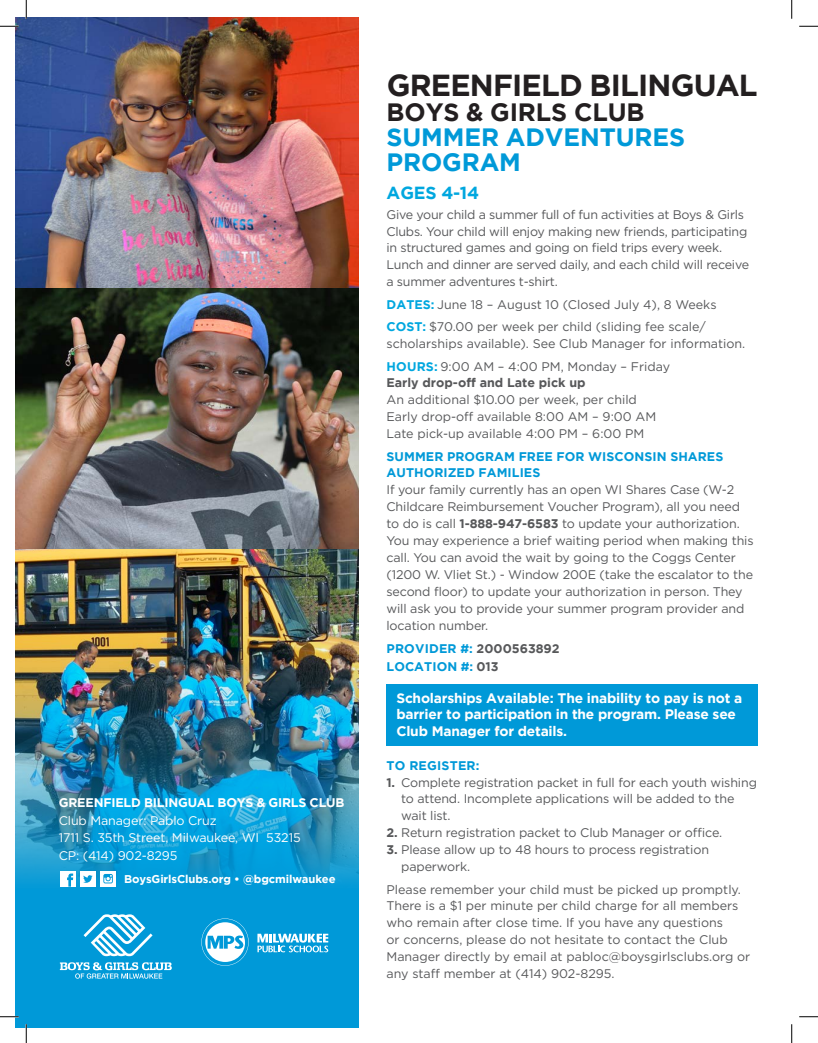
<style>
.page{position:relative;width:818px;height:1043px;background:#fff}
.page>*{position:absolute;margin:0;border:0;box-sizing:border-box;transform-origin:0 0}
.t1{font:700 30.25px "Gotham";letter-spacing:-.025em;color:#231f20}
.t2{font:700 25px/25px "Gotham";letter-spacing:-.005em;color:#0099d8}
.t3{font:700 25px "Gotham";letter-spacing:-.005em;color:#231f20}
.t4{font:700 17.5px "Gotham";letter-spacing:-.005em;color:#00a7df}
.t5{font:700 13.75px/16.2px "Gotham";letter-spacing:-.015em;color:#fff}
.t6{font:12.5px/16.9px "Gotham";letter-spacing:-.01em;color:#57585a}
.t7{font:700 12.5px/16.9px "Gotham";letter-spacing:.005em;color:#0099d8}
.t8{font:12.5px "Gotham";letter-spacing:-.01em;color:#fff}
.t9{font:700 12.5px "Gotham";letter-spacing:-.015em;color:#fff}
.t10{font:700 12.5px "Gotham";color:#57585a}
.t11{font:700 11.25px "Gotham";letter-spacing:-.01em;color:#fff}
.s1{font-weight:700;color:#00a7df}
.s2{font-weight:700}
.s3{color:#57585a}
</style>
<div class="page">
<img style="left:15px;top:18px;width:343px;height:555px">
<img style="left:15px;top:573px;width:343px;height:455px">
<div style="left:386px;top:684px;width:372px;height:62px;background:#0099d8"></div>
<svg style="left:84px;top:914px;width:68px;height:42px"></svg>
<svg style="left:60px;top:962px;width:112px;height:16px;background:#54bae4"></svg>
<div style="left:80px;top:871px;width:15px;height:15px;background:#fff"></div>
<svg style="left:83px;top:875px;width:10px;height:7px"></svg>
<div style="left:60px;top:871px;width:15px;height:15px;background:#fff"></div>
<svg style="left:67px;top:873px;width:6px;height:13px"></svg>
<div style="left:100px;top:871px;width:16px;height:15px;background:#fff"></div>
<svg style="left:103px;top:874px;width:10px;height:9px"></svg>
<svg style="left:201px;top:918px;width:48px;height:47px"></svg>
<svg style="left:257px;top:933px;width:71px;height:19px"></svg>
<svg style="left:0;top:25px;width:19px;height:2px"></svg>
<svg style="left:799px;top:25px;width:19px;height:2px"></svg>
<svg style="left:0;top:1015px;width:19px;height:2px"></svg>
<svg style="left:799px;top:1016px;width:19px;height:1px"></svg>
<svg style="left:25px;top:0;width:2px;height:19px"></svg>
<svg style="left:25px;top:1024px;width:2px;height:18px"></svg>
<svg style="left:791px;top:0;width:1px;height:19px"></svg>
<svg style="left:791px;top:1024px;width:1px;height:18px"></svg>
<p class="t9" style="left:59px;top:795px;width:287px">GREENFIELD BILINGUAL BOYS &amp; GIRLS CLUB</p>
<p class="t8" style="left:59px;top:812px;width:159px">Club Manager: Pablo Cruz</p>
<p class="t8" style="left:59px;top:829px;width:243px">1711 S. 35th Street, Milwaukee, WI 53215</p>
<p class="t8" style="left:59px;top:847px;width:120px">CP: (414) 902-8295</p>
<p class="t11" style="left:124px;top:872px;width:213px">BoysGirlsClubs.org • @bgcmilwaukee</p>
<p class="t1" style="left:386px;top:67px;width:372px">GREENFIELD BILINGUAL</p>
<p class="t3" style="left:386px;top:97px;width:259px">BOYS &amp; GIRLS CLUB</p>
<p class="t2" style="left:386px;top:124px;width:300px">SUMMER ADVENTURES<br>PROGRAM</p>
<p class="t4" style="left:386px;top:182px;width:94px">AGES 4-14</p>
<p class="t6" style="left:386px;top:205px;width:364px">Give your child a summer full of fun activities at Boys &amp; Girls Clubs. Your child will enjoy making new friends, participating in structured games and going on field trips every week.<br>Lunch and dinner are served daily, and each child will receive a summer adventures t-shirt.</p>
<p class="t6" style="left:386px;top:295px;width:331px"><span class="s1">DATES:</span> June 18 – August 10 (Closed July 4), 8 Weeks</p>
<p class="t6" style="left:386px;top:318px;width:360px"><span class="s1">COST:</span> $70.00 per week per child (sliding fee scale/ scholarships available). See Club Manager for information.</p>
<p class="t6" style="left:386px;top:357px;width:285px"><span class="s1">HOURS:</span> 9:00 AM – 4:00 PM, Monday – Friday</p>
<p class="t10" style="left:386px;top:376px;width:200px">Early drop-off and Late pick up</p>
<p class="t6" style="left:386px;top:391px;width:252px">An additional $10.00 per week, per child</p>
<p class="t6" style="left:386px;top:408px;width:271px">Early drop-off available 8:00 AM – 9:00 AM</p>
<p class="t6" style="left:386px;top:425px;width:259px">Late pick-up available 4:00 PM – 6:00 PM</p>
<p class="t7" style="left:386px;top:447px;width:338px">SUMMER PROGRAM FREE FOR WISCONSIN SHARES<br>AUTHORIZED FAMILIES</p>
<p class="t6" style="left:386px;top:481px;width:368px">If your family currently has an open WI Shares Case (W-2<br>Childcare Reimbursement Voucher Program), all you need to do is call <span class="s2">1-888-947-6583</span> to update your authorization.<br>You may experience a brief waiting period when making this call. You can avoid the wait by going to the Coggs Center (1200 W. Vliet St.) - Window 200E (take the escalator to the second floor) to update your authorization in person. They will ask you to provide your summer program provider and location number.</p>
<p class="t7" style="left:386px;top:640px;width:175px">PROVIDER #: <span class="s3">2000563892</span></p>
<p class="t7" style="left:386px;top:657px;width:113px">LOCATION #: <span class="s3">013</span></p>
<p class="t5" style="left:396px;top:689px;width:347px">Scholarships Available: The inability to pay is not a barrier to participation in the program. Please see<br>Club Manager for details.</p>
<p class="t7" style="left:386px;top:756px;width:94px">TO REGISTER:</p>
<p class="t6" style="left:401px;top:773px;width:357px;text-indent:-15px"><span class="s2">1.</span> Complete registration packet in full for each youth wishing to attend. Incomplete applications will be added to the wait list.</p>
<p class="t6" style="left:386px;top:824px;width:337px"><span class="s2">2.</span> Return registration packet to Club Manager or office.</p>
<p class="t6" style="left:401px;top:841px;width:309px;text-indent:-15px"><span class="s2">3.</span> Please allow up to 48 hours to process registration paperwork.</p>
<p class="t6" style="left:386px;top:880px;width:365px">Please remember your child must be picked up promptly.<br>There is a $1 per minute per child charge for all members who remain after close time. If you have any questions<br>or concerns, please do not hesitate to contact the Club Manager directly by email at pabloc@boysgirlsclubs.org or any staff member at (414) 902-8295.</p>
</div>
